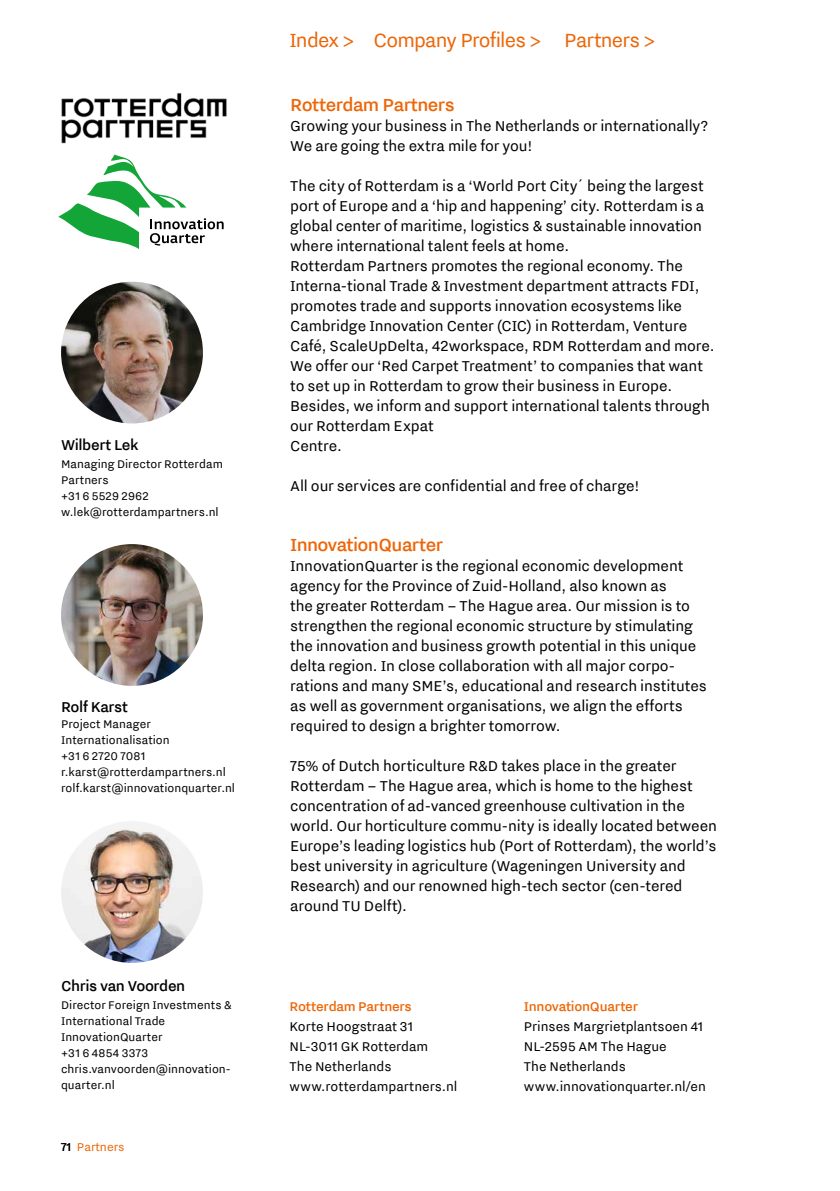
<style>
.page{position:relative;width:840px;height:1191px;background:#fff}
.page>*{position:absolute;margin:0;border:0;box-sizing:border-box;transform-origin:0 0}
.t1{font:24px "NL Nitti Grotesk";letter-spacing:-.035em;color:#ec6608}
.CP_Company_heading{font:500 22px "NL Nitti Grotesk";letter-spacing:-.025em;color:#ec6608}
.CP_Body_text{font:18px/20px "NL Nitti Grotesk";letter-spacing:-.005em;color:#000}
.CP_Name{font:500 18px "NL Nitti Grotesk";letter-spacing:-.02em;color:#000}
.CP_Company_adress{font:16px/20px "NL Nitti Grotesk";color:#000}
.CP_Company_adress_he{font:500 16px "NL Nitti Grotesk";letter-spacing:-.015em;color:#ec6608}
.CP_Title{font:14px/16px "NL Nitti Grotesk";color:#000}
.t2{font:14px "Nitti Grotesk";color:#ec6608}
.s1{color:#000}
</style>
<div class="page">
<img style="left:61px;top:92px;width:166px;height:52px">
<svg style="left:58px;top:155px;width:165px;height:94px"></svg>
<img style="left:61px;top:282px;width:142px;height:141px;border-radius:71px">
<img style="left:61px;top:544px;width:142px;height:142px;border-radius:71px">
<img style="left:61px;top:821px;width:142px;height:142px;border-radius:71px">
<p class="CP_Name" style="left:61px;top:434px;width:79px">Wilbert Lek</p>
<p class="CP_Title" style="left:61px;top:455px;width:163px">Managing Director Rotterdam<br>Partners</p>
<p class="CP_Title" style="left:61px;top:487px;width:89px">+31 6 5529 2962</p>
<p class="CP_Title" style="left:61px;top:503px;width:159px">w.lek@rotterdampartners.nl</p>
<p class="CP_Name" style="left:61px;top:696px;width:68px">Rolf Karst</p>
<p class="CP_Title" style="left:61px;top:715px;width:175px">Project Manager<br>Internationalisation<br>+31 6 2720 7081 r.karst@rotterdampartners.nl rolf.karst@innovationquarter.nl</p>
<h1 class="t1" style="left:289px;top:26px;width:367px">Index &gt; Company Profiles &gt; Partners &gt;</h1>
<h1 class="CP_Company_heading" style="left:290px;top:92px;width:166px">Rotterdam Partners</h1>
<p class="CP_Body_text" style="left:290px;top:115px;width:419px">Growing your business in The Netherlands or internationally?<br>We are going the extra mile for you!</p>
<p class="CP_Body_text" style="left:290px;top:175px;width:415px">The city of Rotterdam is a ‘World Port City´ being the largest port of Europe and a ‘hip and happening’ city. Rotterdam is a global center of maritime, logistics &amp; sustainable innovation where international talent feels at home.</p>
<p class="CP_Body_text" style="left:290px;top:255px;width:425px">Rotterdam Partners promotes the regional economy. The Interna-tional Trade &amp; Investment department attracts FDI, promotes trade and supports innovation ecosystems like Cambridge Innovation Center (CIC) in Rotterdam, Venture Café, ScaleUpDelta, 42workspace, RDM Rotterdam and more.</p>
<p class="CP_Body_text" style="left:290px;top:355px;width:421px">We offer our ‘Red Carpet Treatment’ to companies that want to set up in Rotterdam to grow their business in Europe.<br>Besides, we inform and support international talents through our Rotterdam Expat</p>
<p class="CP_Body_text" style="left:290px;top:435px;width:53px">Centre.</p>
<p class="CP_Body_text" style="left:290px;top:475px;width:350px">All our services are confidential and free of charge!</p>
<h1 class="CP_Company_heading" style="left:290px;top:532px;width:154px">InnovationQuarter</h1>
<p class="CP_Body_text" style="left:290px;top:555px;width:418px">InnovationQuarter is the regional economic development agency for the Province of Zuid-Holland, also known as<br>the greater Rotterdam – The Hague area. Our mission is to strengthen the regional economic structure by stimulating the innovation and business growth potential in this unique delta region. In close collaboration with all major corpo&shy;rations and many SME’s, educational and research institutes as well as government organisations, we align the efforts required to design a brighter tomorrow.</p>
<p class="CP_Body_text" style="left:290px;top:755px;width:428px">75% of Dutch horticulture R&amp;D takes place in the greater Rotterdam – The Hague area, which is home to the highest concentration of ad-vanced greenhouse cultivation in the world. Our horticulture commu-nity is ideally located between Europe’s leading logistics hub (Port of Rotterdam), the world’s best university in agriculture (Wageningen University and Research) and our renowned high-tech sector (cen-tered around TU Delft).</p>
<p class="CP_Name" style="left:61px;top:975px;width:126px">Chris van Voorden</p>
<p class="CP_Title" style="left:61px;top:996px;width:172px">Director Foreign Investments &amp;<br>International Trade<br>InnovationQuarter<br>+31 6 4854 3373 chris.vanvoorden@innovation&shy;quarter.nl</p>
<p class="CP_Company_adress_he" style="left:289px;top:997px;width:124px">Rotterdam Partners</p>
<p class="CP_Company_adress" style="left:289px;top:1015px;width:125px">Korte Hoogstraat 31</p>
<p class="CP_Company_adress" style="left:289px;top:1035px;width:140px">NL-3011 GK Rotterdam</p>
<p class="CP_Company_adress" style="left:289px;top:1055px;width:103px">The Netherlands</p>
<p class="CP_Company_adress" style="left:289px;top:1075px;width:169px">www.rotterdampartners.nl</p>
<p class="t2" style="left:61px;top:1138px;width:65px"><span class="s1">71</span> Partners</p>
<p class="CP_Company_adress_he" style="left:523px;top:997px;width:115px">InnovationQuarter</p>
<p class="CP_Company_adress" style="left:523px;top:1015px;width:183px">Prinses Margrietplantsoen 41<br>NL-2595 AM The Hague<br>The Netherlands www.innovationquarter.nl/en</p>
</div>
